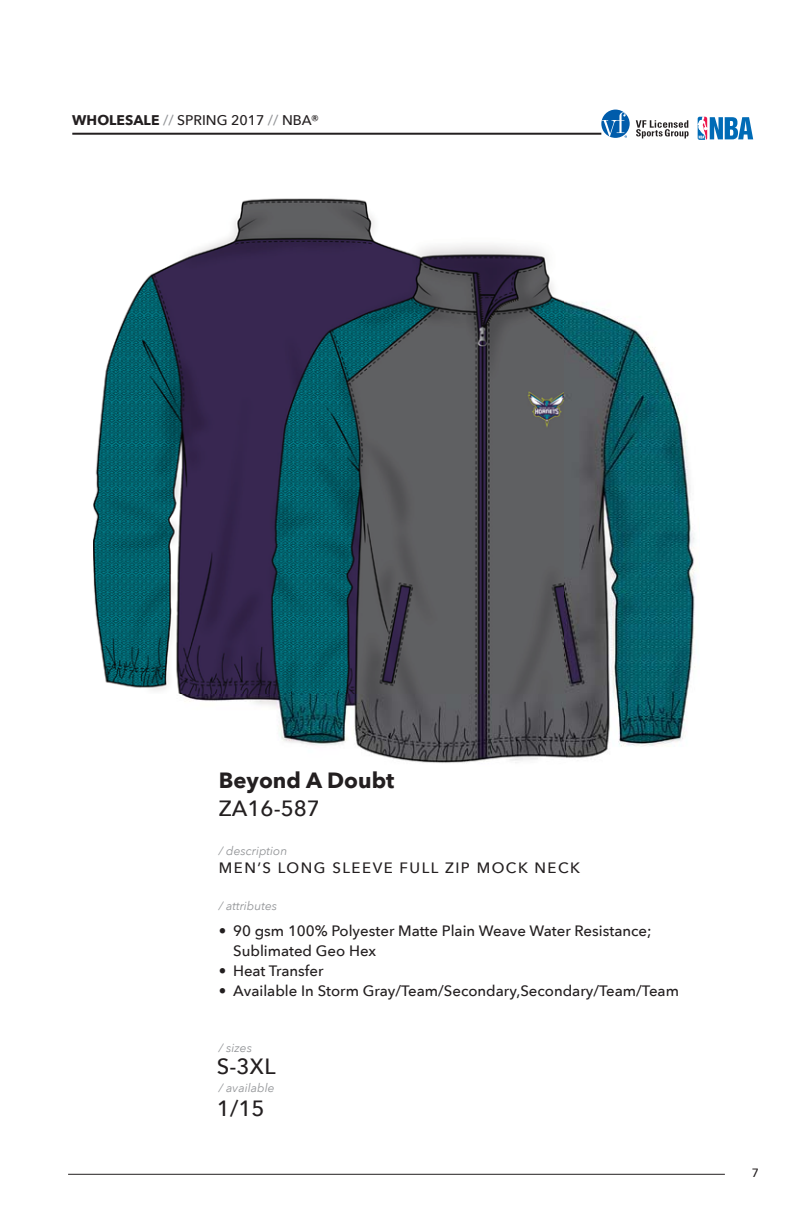
<style>
.page{position:relative;width:793px;height:1225px;background:#fff}
.page>*{position:absolute;margin:0;border:0;box-sizing:border-box;transform-origin:0 0}
.t1{font:500 22px/42px "Avenir Next";color:#231f20}
.t2{font:700 22px "Avenir Next";color:#231f20}
.t3{font:500 15px/20px "Avenir Next";color:#231f20}
.t4{font:500 15px "Avenir Next";letter-spacing:.1em;color:#231f20}
.t5{font:500 14px "Avenir Next";color:#231f20}
.t6{font:italic 12px "Avenir Next";color:#939598}
.t7{font:500 12px "Avenir Next";color:#231f20}
.s1{font-weight:700}
.s2{color:#939598}
</style>
<div class="page">
<div style="left:601px;top:110px;width:28px;height:28px;background:#005cab;border-radius:50%"></div>
<svg style="left:601px;top:112px;width:26px;height:26px"></svg>
<svg style="left:635px;top:120px;width:53px;height:18px"></svg>
<hr style="left:72px;top:133px;width:529px;height:2px;background:#231f20">
<hr style="left:68px;top:1173px;width:656px;height:1px;background:#231f20">
<svg style="left:697px;top:117px;width:56px;height:23px"></svg>
<img style="left:93px;top:198px;width:602px;height:565px">
<p class="t5" style="left:72px;top:111px;width:248px"><span class="s1">WHOLESALE</span> <span class="s2">//</span> SPRING 2017 <span class="s2">//</span> NBA®</p>
<h1 class="t2" style="left:219px;top:766px;width:177px">Beyond A Doubt</h1>
<h1 class="t1" style="left:219px;top:788px;width:103px">ZA16-587</h1>
<p class="t6" style="left:219px;top:842px;width:70px">/ description</p>
<p class="t4" style="left:219px;top:857px;width:363px">MEN’S LONG SLEEVE FULL ZIP MOCK NECK</p>
<p class="t6" style="left:219px;top:898px;width:60px">/ attributes</p>
<p class="t3" style="left:233px;top:921px;width:420px;text-indent:-14px">• 90 gsm 100% Polyester Matte Plain Weave Water Resistance;<br>Sublimated Geo Hex</p>
<p class="t3" style="left:219px;top:961px;width:106px">• Heat Transfer</p>
<p class="t3" style="left:219px;top:981px;width:461px">• Available In Storm Gray/Team/Secondary,Secondary/Team/Team</p>
<p class="t6" style="left:219px;top:1039px;width:35px">/ sizes</p>
<p class="t6" style="left:219px;top:1079px;width:57px">/ available</p>
<h1 class="t1" style="left:217px;top:1045px;width:60px">S-3XL<br>1/15</h1>
<p class="t7" style="left:752px;top:1164px;width:9px">7</p>
</div>
